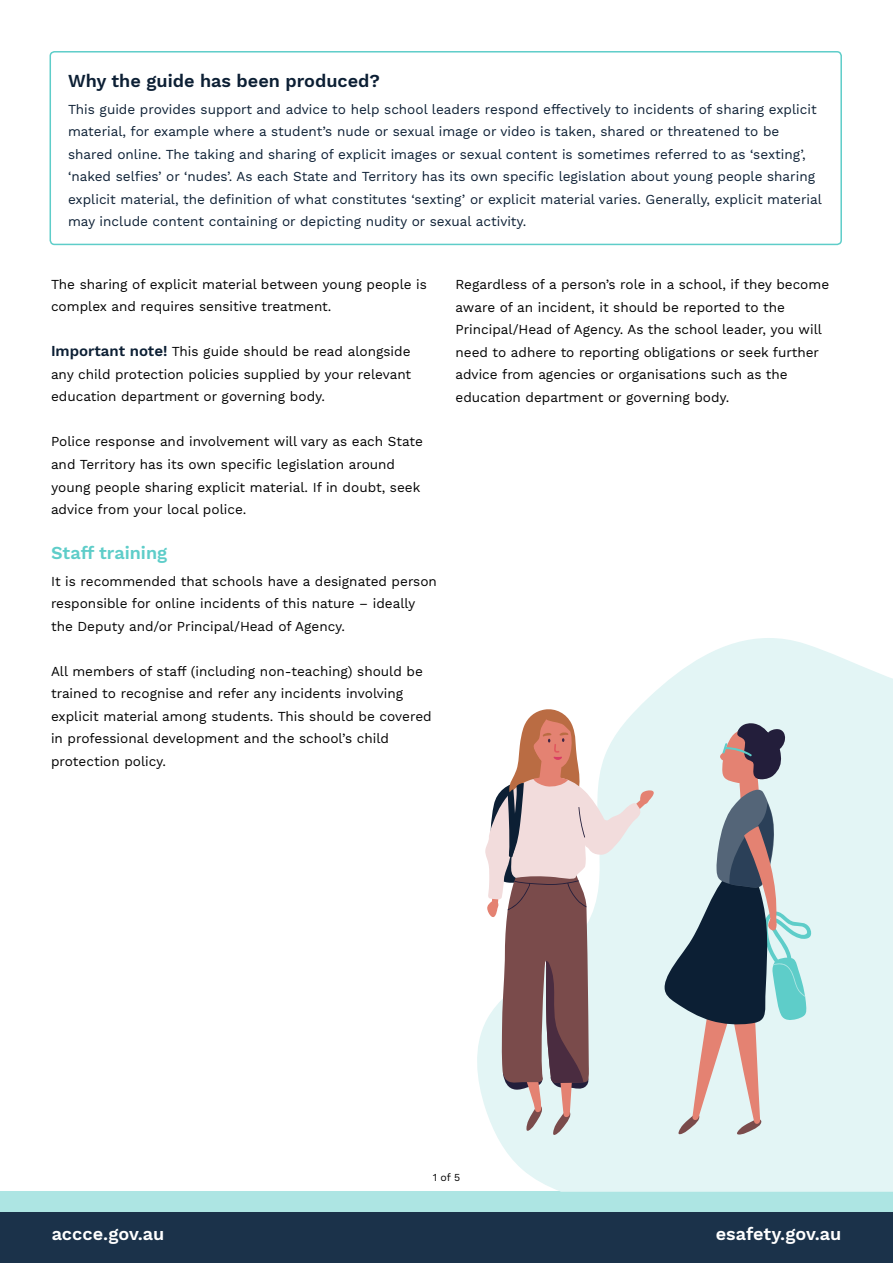
<style>
.page{position:relative;width:893px;height:1263px;background:#fff}
.page>*{position:absolute;margin:0;border:0;box-sizing:border-box;transform-origin:0 0}
.t1{font:600 18px "Work Sans";color:#0c1f34}
.t2{font:600 18px "Work Sans";color:#fff}
.t3{font:600 18px "Work Sans";color:#5ecdc9}
.t4{font:13.5px/22.5px "Work Sans";color:#000}
.t5{font:13.5px/22.5px "Work Sans";color:#0c1f34}
.t6{font:10.5px "Work Sans";color:#000}
.s1{font-weight:600;font-size:15px;color:#0c1f34}
</style>
<div class="page">
<div style="left:0;top:1191px;width:893px;height:21px;background:#ade5e3"></div>
<div style="left:0;top:1212px;width:893px;height:51px;background:#1b324a"></div>
<svg style="left:477px;top:638px;width:416px;height:553px;fill:#e3f5f5"></svg>
<div style="left:50px;top:51px;width:792px;height:194px;border:2px solid #5ecdc9;border-radius:4px"></div>
<svg style="left:664px;top:722px;width:148px;height:413px;background:#aab5b9"></svg>
<svg style="left:485px;top:708px;width:171px;height:427px"></svg>
<h1 class="t1" style="left:68px;top:70px;width:314px">Why the guide has been produced?</h1>
<p class="t5" style="left:68px;top:98px;width:755px">This guide provides support and advice to help school leaders respond effectively to incidents of sharing explicit material, for example where a student’s nude or sexual image or video is taken, shared or threatened to be shared online. The taking and sharing of explicit images or sexual content is sometimes referred to as ‘sexting’, ‘naked selfies’ or ‘nudes’. As each State and Territory has its own specific legislation about young people sharing explicit material, the definition of what constitutes ‘sexting’ or explicit material varies. Generally, explicit material may include content containing or depicting nudity or sexual activity.</p>
<p class="t4" style="left:51px;top:274px;width:377px">The sharing of explicit material between young people is complex and requires sensitive treatment.</p>
<p class="t4" style="left:51px;top:341px;width:362px;text-align:justify"><span class="s1">Important note!</span> This guide should be read alongside any child protection policies supplied by your relevant education department or governing body.</p>
<p class="t4" style="left:51px;top:431px;width:374px">Police response and involvement will vary as each State and Territory has its own specific legislation around young people sharing explicit material. If in doubt, seek advice from your local police.</p>
<h1 class="t3" style="left:51px;top:542px;width:118px">Staff training</h1>
<p class="t4" style="left:51px;top:570px;width:387px">It is recommended that schools have a designated person responsible for online incidents of this nature – ideally the Deputy and/or Principal/Head of Agency.</p>
<p class="t4" style="left:51px;top:660px;width:382px">All members of staff (including non-teaching) should be trained to recognise and refer any incidents involving explicit material among students. This should be covered in professional development and the school’s child protection policy.</p>
<p class="t4" style="left:455px;top:274px;width:375px">Regardless of a person’s role in a school, if they become aware of an incident, it should be reported to the Principal/Head of Agency. As the school leader, you will need to adhere to reporting obligations or seek further advice from agencies or organisations such as the education department or governing body.</p>
<p class="t6" style="left:433px;top:1171px;width:29px">1 of 5</p>
<h1 class="t2" style="left:52px;top:1224px;width:114px">accce.gov.au</h1>
<h1 class="t2" style="left:716px;top:1224px;width:127px">esafety.gov.au</h1>
</div>
